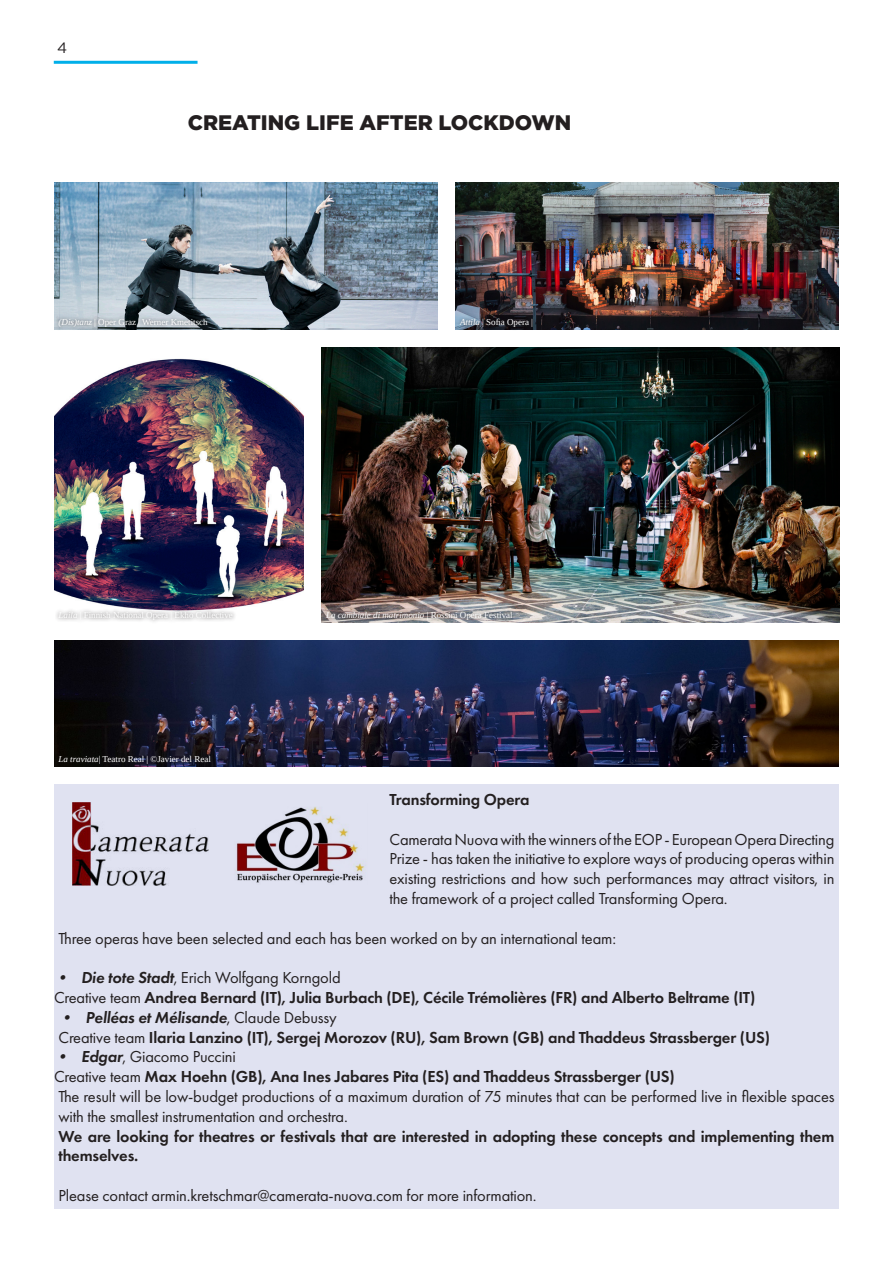
<style>
.page{position:relative;width:893px;height:1263px;background:#fff}
.page>*{position:absolute;margin:0;border:0;box-sizing:border-box;transform-origin:0 0}
.t1{font:900 21px "Gotham";color:#231f20}
.t2{font:16.5px/19.8px "Futura PT";letter-spacing:-.01em;color:#231f20;text-align:justify}
.t3{font:600 16.5px/19.8px "Futura PT";letter-spacing:-.01em;color:#231f20}
.t4{font:italic 600 16.5px "Futura PT";letter-spacing:-.01em;color:#231f20}
.t5{font:15px "Gotham";color:#231f20}
.t6{font:9px "Tinos";color:#fff}
.t7{font:italic 9px "Tinos";color:#fff}
.s1{font-style:italic}
.s2{font-style:normal}
.s3{font-weight:600;font-style:italic}
.s4{font-weight:400}
.s5{font-weight:400;font-style:normal}
</style>
<div class="page">
<hr style="left:54px;top:61px;width:144px;height:3px;background:#00afe9">
<img style="left:54px;top:183px;width:383px;height:146px">
<img style="left:322px;top:347px;width:517px;height:275px">
<img style="left:54px;top:358px;width:250px;height:249px">
<img style="left:455px;top:183px;width:384px;height:146px">
<div style="left:54px;top:784px;width:785px;height:425px;background:#e0e2f1"></div>
<div style="left:54px;top:314px;width:158px;height:17px;background:#231f20;opacity:.75"></div>
<div style="left:55px;top:607px;width:182px;height:18px;background:#231f20;opacity:.75"></div>
<div style="left:322px;top:607px;width:194px;height:18px;background:#231f20;opacity:.75"></div>
<div style="left:456px;top:314px;width:81px;height:17px;background:#231f20;opacity:.75"></div>
<img style="left:235px;top:806px;width:130px;height:77px">
<img style="left:72px;top:802px;width:136px;height:84px">
<img style="left:54px;top:640px;width:785px;height:126px">
<div style="left:55px;top:751px;width:160px;height:17px;background:#231f20;opacity:.75"></div>
<p class="t5" style="left:57px;top:39px;width:12px">4</p>
<p class="t1" style="left:188px;top:111px;width:385px">CREATING LIFE AFTER LOCKDOWN</p>
<p class="t6" style="left:58px;top:316px;width:151px"><span class="s1">(Dis)tanz</span> | Oper Graz | Werner Kmetitsch</p>
<p class="t6" style="left:460px;top:316px;width:75px"><span class="s1">Attila</span> | Sofia Opera |</p>
<p class="t6" style="left:58px;top:609px;width:176px"><span class="s1">Laila</span> | Finnish National Opera | Ekho Collective</p>
<p class="t7" style="left:326px;top:609px;width:188px">La cambiale di matrimonio <span class="s2">| Rossini Opera Festival</span></p>
<p class="t6" style="left:58px;top:753px;width:154px"><span class="s1">La traviata</span>| Teatro Real | ©Javier del Real</p>
<p class="t3" style="left:389px;top:789px;width:141px">Transforming Opera</p>
<p class="t2" style="left:389px;top:829px;width:446px">Camerata Nuova with the winners of the EOP - European Opera Directing Prize - has taken the initiative to explore ways of producing operas within existing restrictions and how such performances may attract visitors, in the framework of a project called Transforming Opera.</p>
<p class="t2" style="left:58px;top:928px;width:559px">Three operas have been selected and each has been worked on by an international team:</p>
<p class="t2" style="left:54px;top:968px;width:288px"><span class="s3">• Die tote Stadt</span>, Erich Wolfgang Korngold</p>
<p class="t3" style="left:54px;top:987px;width:703px"><span class="s4">Creative team</span> Andrea Bernard (IT), Julia Burbach (DE), Cécile Trémolières (FR) and Alberto Beltrame (IT)</p>
<p class="t4" style="left:58px;top:1006px;width:280px">• Pelléas et Mélisande<span class="s5">, Claude Debussy</span></p>
<p class="t3" style="left:58px;top:1027px;width:713px"><span class="s4">Creative team</span> Ilaria Lanzino (IT), Sergej Morozov (RU), Sam Brown (GB) and Thaddeus Strassberger (US)</p>
<p class="t2" style="left:54px;top:1047px;width:183px"><span class="s3">• Edgar</span>, Giacomo Puccini</p>
<p class="t3" style="left:54px;top:1066px;width:622px"><span class="s4">Creative team</span> Max Hoehn (GB), Ana Ines Jabares Pita (ES) and Thaddeus Strassberger (US)</p>
<p class="t2" style="left:58px;top:1086px;width:778px">The result will be low-budget productions of a maximum duration of 75 minutes that can be performed live in flexible spaces with the smallest instrumentation and orchestra.</p>
<p class="t3" style="left:58px;top:1126px;width:777px">We are looking for theatres or festivals that are interested in adopting these concepts and implementing them themselves.</p>
<p class="t2" style="left:58px;top:1185px;width:480px">Please contact armin.kretschmar@camerata-nuova.com for more information.</p>
</div>
